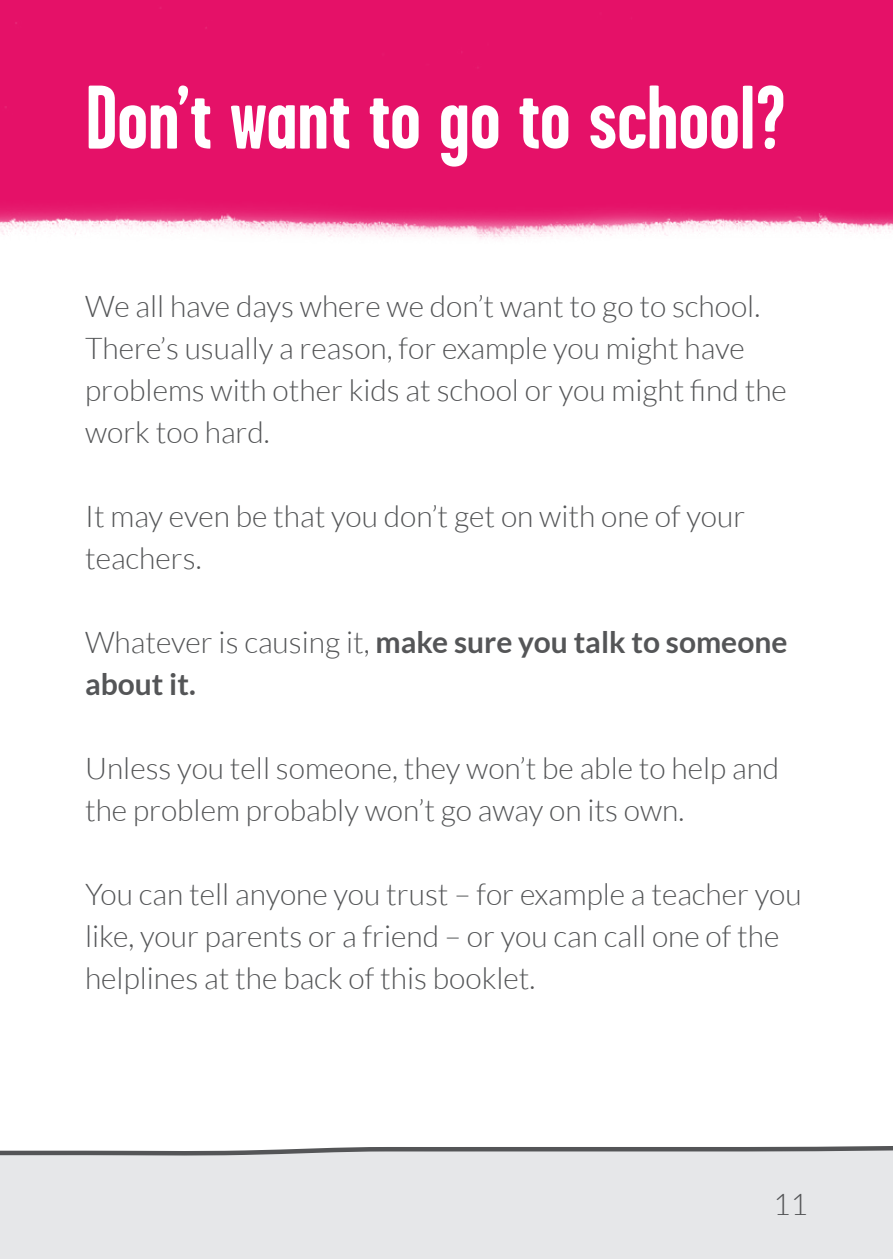
<style>
.page{position:relative;width:893px;height:1259px;background:#fff}
.page>*{position:absolute;margin:0;border:0;box-sizing:border-box;transform-origin:0 0}
.t1{font:700 90px "Garage Gothic";color:#fff}
.t2{font:300 30px/42px "Lato";color:#545557}
.t3{font:700 30px/42px "Lato";color:#545557}
.s1{font-weight:300}
</style>
<div class="page">
<img style="left:0;top:0;width:893px;height:239px">
<div style="left:0;top:1161px;width:893px;height:98px;background:#e6e7e9"></div>
<svg style="left:0;top:1146px;width:893px;height:15px"></svg>
<p class="t1" style="left:85px;top:70px;width:702px">Don’t want to go to school?</p>
<p class="t2" style="left:85px;top:285px;width:703px">We all have days where we don’t want to go to school.<br>There’s usually a reason, for example you might have problems with other kids at school or you might find the work too hard.</p>
<p class="t2" style="left:85px;top:495px;width:662px">It may even be that you don’t get on with one of your teachers.</p>
<p class="t3" style="left:85px;top:620px;width:704px"><span class="s1">Whatever is causing it,</span> make sure you talk to someone about it.</p>
<p class="t2" style="left:85px;top:747px;width:696px">Unless you tell someone, they won’t be able to help and the problem probably won’t go away on its own.</p>
<p class="t2" style="left:85px;top:873px;width:718px">You can tell anyone you trust – for example a teacher you like, your parents or a friend – or you can call one of the helplines at the back of this booklet.</p>
<p class="t2" style="left:773px;top:1183px;width:36px">11</p>
</div>
